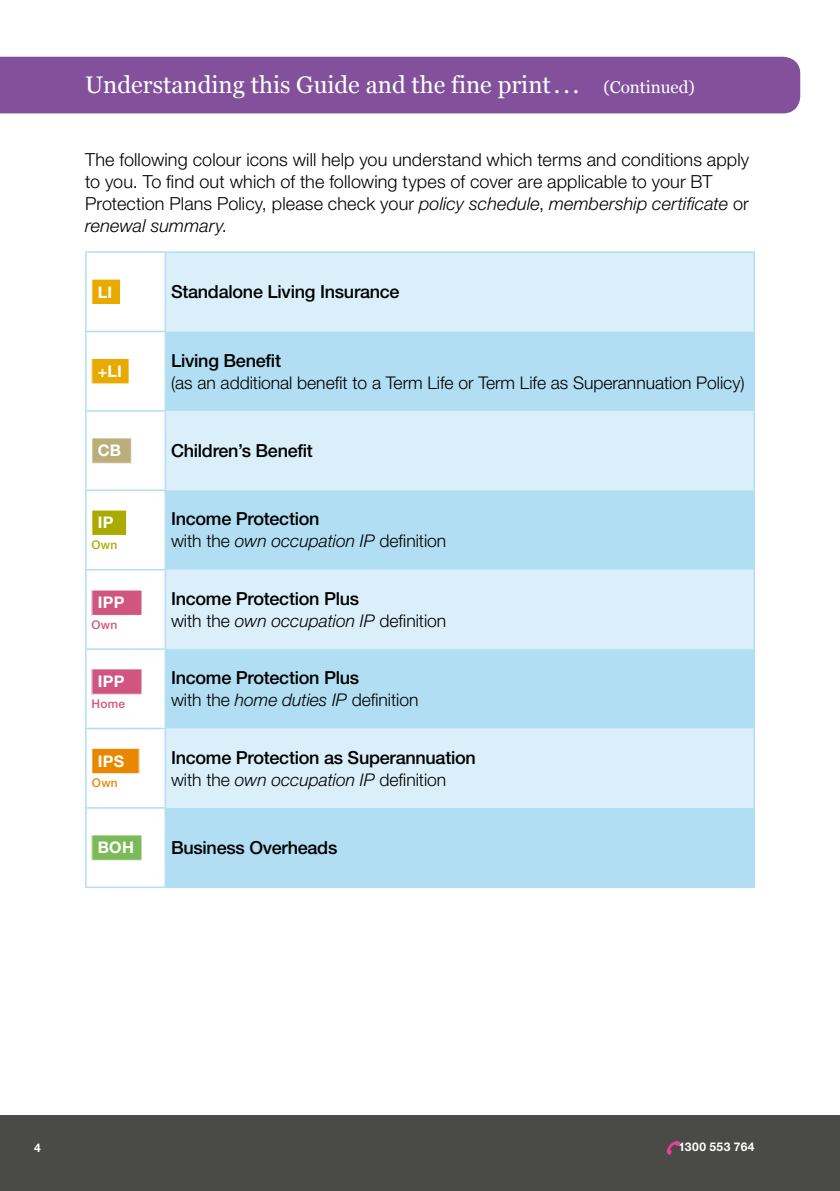
<style>
.page{position:relative;width:840px;height:1191px;background:#fff}
.page>*{position:absolute;margin:0;border:0;box-sizing:border-box;transform-origin:0 0}
.t1{font:24px "Georgia";color:#fff}
.t2{font:300 18px/22px "Helvetica Neue LT Std";letter-spacing:.005em;color:#000}
.t3{font:500 18px "Helvetica Neue LT Std";letter-spacing:-.015em;color:#000}
.t4{font:300 17.6px "Helvetica Neue LT Std";letter-spacing:-.005em;color:#000}
.t5{font:700 16px "Helvetica Neue LT Std";letter-spacing:.02em;color:#fff}
.t6{font:700 12px "Helvetica Neue LT Std";letter-spacing:.045em;color:#fff}
.t7{font:500 12px "Helvetica Neue LT Std";letter-spacing:.02em;color:#d1567f}
.t8{font:500 12px "Helvetica Neue LT Std";color:#abaa00}
.t9{font:500 12px "Helvetica Neue LT Std";color:#ea8700}
.s1{font-size:17px}
.s2{font-style:italic}
</style>
<div class="page">
<div style="left:0;top:1115px;width:839px;height:76px;background:#4a4a49"></div>
<svg style="left:666px;top:1141px;width:14px;height:13px"></svg>
<div style="left:0;top:57px;width:799px;height:56px;background:#83519c"></div>
<div style="left:166px;top:253px;width:587px;height:78px;background:#daeffa"></div>
<svg style="left:166px;top:331px;width:587px;height:555px;background:#c2e5f5"></svg>
<hr style="left:164px;top:253px;width:2px;height:78px;background:#b1def2">
<hr style="left:85px;top:331px;width:81px;height:1px;background:#b1def2">
<hr style="left:164px;top:332px;width:2px;height:78px;background:#b1def2">
<hr style="left:85px;top:410px;width:81px;height:2px;background:#b1def2">
<hr style="left:164px;top:412px;width:2px;height:77px;background:#b1def2">
<hr style="left:85px;top:489px;width:81px;height:2px;background:#b1def2">
<hr style="left:164px;top:491px;width:2px;height:78px;background:#b1def2">
<hr style="left:85px;top:569px;width:81px;height:1px;background:#b1def2">
<hr style="left:164px;top:570px;width:2px;height:78px;background:#b1def2">
<hr style="left:85px;top:648px;width:81px;height:2px;background:#b1def2">
<hr style="left:164px;top:650px;width:2px;height:77px;background:#b1def2">
<hr style="left:85px;top:727px;width:81px;height:2px;background:#b1def2">
<hr style="left:164px;top:729px;width:2px;height:78px;background:#b1def2">
<hr style="left:85px;top:807px;width:81px;height:1px;background:#b1def2">
<hr style="left:164px;top:808px;width:2px;height:78px;background:#b1def2">
<hr style="left:85px;top:251px;width:80px;height:2px;background:#b1def2">
<hr style="left:85px;top:253px;width:2px;height:78px;background:#b1def2">
<hr style="left:165px;top:251px;width:589px;height:2px;background:#b1def2">
<hr style="left:753px;top:253px;width:1px;height:78px;background:#b1def2">
<hr style="left:85px;top:332px;width:2px;height:78px;background:#b1def2">
<hr style="left:753px;top:331px;width:1px;height:80px;background:#b1def2">
<hr style="left:85px;top:412px;width:2px;height:77px;background:#b1def2">
<hr style="left:753px;top:411px;width:1px;height:79px;background:#b1def2">
<hr style="left:85px;top:491px;width:2px;height:78px;background:#b1def2">
<hr style="left:753px;top:490px;width:1px;height:79px;background:#b1def2">
<hr style="left:85px;top:570px;width:2px;height:78px;background:#b1def2">
<hr style="left:753px;top:569px;width:1px;height:80px;background:#b1def2">
<hr style="left:85px;top:650px;width:2px;height:77px;background:#b1def2">
<hr style="left:753px;top:649px;width:1px;height:79px;background:#b1def2">
<hr style="left:85px;top:729px;width:2px;height:78px;background:#b1def2">
<hr style="left:753px;top:728px;width:1px;height:80px;background:#b1def2">
<hr style="left:85px;top:808px;width:2px;height:78px;background:#b1def2">
<hr style="left:753px;top:808px;width:1px;height:78px;background:#b1def2">
<hr style="left:85px;top:886px;width:80px;height:2px;background:#b1def2">
<hr style="left:165px;top:886px;width:589px;height:2px;background:#b1def2">
<div style="left:92px;top:279px;width:28px;height:25px;background:#e9aa00"></div>
<div style="left:91px;top:279px;width:30px;height:26px;border:1px solid #fff"></div>
<div style="left:92px;top:358px;width:37px;height:26px;background:#e9aa00"></div>
<div style="left:91px;top:358px;width:38px;height:26px;border:1px solid #fff"></div>
<div style="left:92px;top:438px;width:39px;height:25px;background:#baae7a"></div>
<div style="left:91px;top:437px;width:40px;height:26px;border:1px solid #fff"></div>
<div style="left:92px;top:510px;width:34px;height:25px;background:#abaa00"></div>
<div style="left:91px;top:510px;width:36px;height:26px;border:1px solid #fff"></div>
<div style="left:92px;top:590px;width:50px;height:25px;background:#d1567f"></div>
<div style="left:92px;top:669px;width:50px;height:25px;background:#d1567f"></div>
<div style="left:91px;top:668px;width:51px;height:26px;border:1px solid #fff"></div>
<div style="left:92px;top:748px;width:47px;height:25px;background:#ea8700"></div>
<div style="left:91px;top:748px;width:48px;height:26px;border:1px solid #fff"></div>
<div style="left:92px;top:835px;width:50px;height:25px;background:#7aba58"></div>
<div style="left:91px;top:834px;width:51px;height:26px;border:1px solid #fff"></div>
<h1 class="t1" style="left:85px;top:68px;width:611px">Understanding this Guide and the fine print... <span class="s1">(Continued)</span></h1>
<p class="t2" style="left:85px;top:148px;width:665px">The following colour icons will help you understand which terms and conditions apply to you. To find out which of the following types of cover are applicable to your BT Protection Plans Policy, please check your <span class="s2">policy schedule</span>, <span class="s2">membership certificate</span> or <span class="s2">renewal summary</span>.</p>
<p class="t5" style="left:98px;top:282px;width:16px">LI</p>
<p class="t3" style="left:171px;top:281px;width:230px">Standalone Living Insurance</p>
<p class="t5" style="left:98px;top:361px;width:26px">+LI</p>
<p class="t3" style="left:171px;top:349px;width:111px">Living Benefit</p>
<p class="t4" style="left:171px;top:371px;width:574px">(as an additional benefit to a Term Life or Term Life as Superannuation Policy)</p>
<p class="t5" style="left:98px;top:441px;width:25px">CB</p>
<p class="t3" style="left:171px;top:440px;width:143px">Children’s Benefit</p>
<p class="t5" style="left:98px;top:513px;width:17px">IP</p>
<p class="t3" style="left:171px;top:508px;width:150px">Income Protection</p>
<p class="t4" style="left:171px;top:530px;width:276px">with the <span class="s2">own occupation IP</span> definition</p>
<p class="t8" style="left:91px;top:537px;width:27px">Own</p>
<p class="t5" style="left:98px;top:593px;width:28px">IPP</p>
<p class="t7" style="left:91px;top:617px;width:27px">Own</p>
<p class="t3" style="left:171px;top:587px;width:190px">Income Protection Plus</p>
<p class="t4" style="left:171px;top:610px;width:276px">with the <span class="s2">own occupation IP</span> definition</p>
<p class="t5" style="left:98px;top:671px;width:28px">IPP</p>
<p class="t7" style="left:91px;top:696px;width:35px">Home</p>
<p class="t3" style="left:171px;top:667px;width:190px">Income Protection Plus</p>
<p class="t4" style="left:171px;top:689px;width:249px">with the <span class="s2">home duties IP</span> definition</p>
<p class="t5" style="left:98px;top:751px;width:28px">IPS</p>
<p class="t9" style="left:92px;top:775px;width:27px">Own</p>
<p class="t3" style="left:171px;top:746px;width:306px">Income Protection as Superannuation</p>
<p class="t4" style="left:171px;top:768px;width:276px">with the <span class="s2">own occupation IP</span> definition</p>
<p class="t5" style="left:98px;top:837px;width:38px">BOH</p>
<p class="t3" style="left:171px;top:837px;width:168px">Business Overheads</p>
<p class="t6" style="left:34px;top:1140px;width:8px">4</p>
<p class="t6" style="left:678px;top:1139px;width:78px">1300 553 764</p>
</div>
